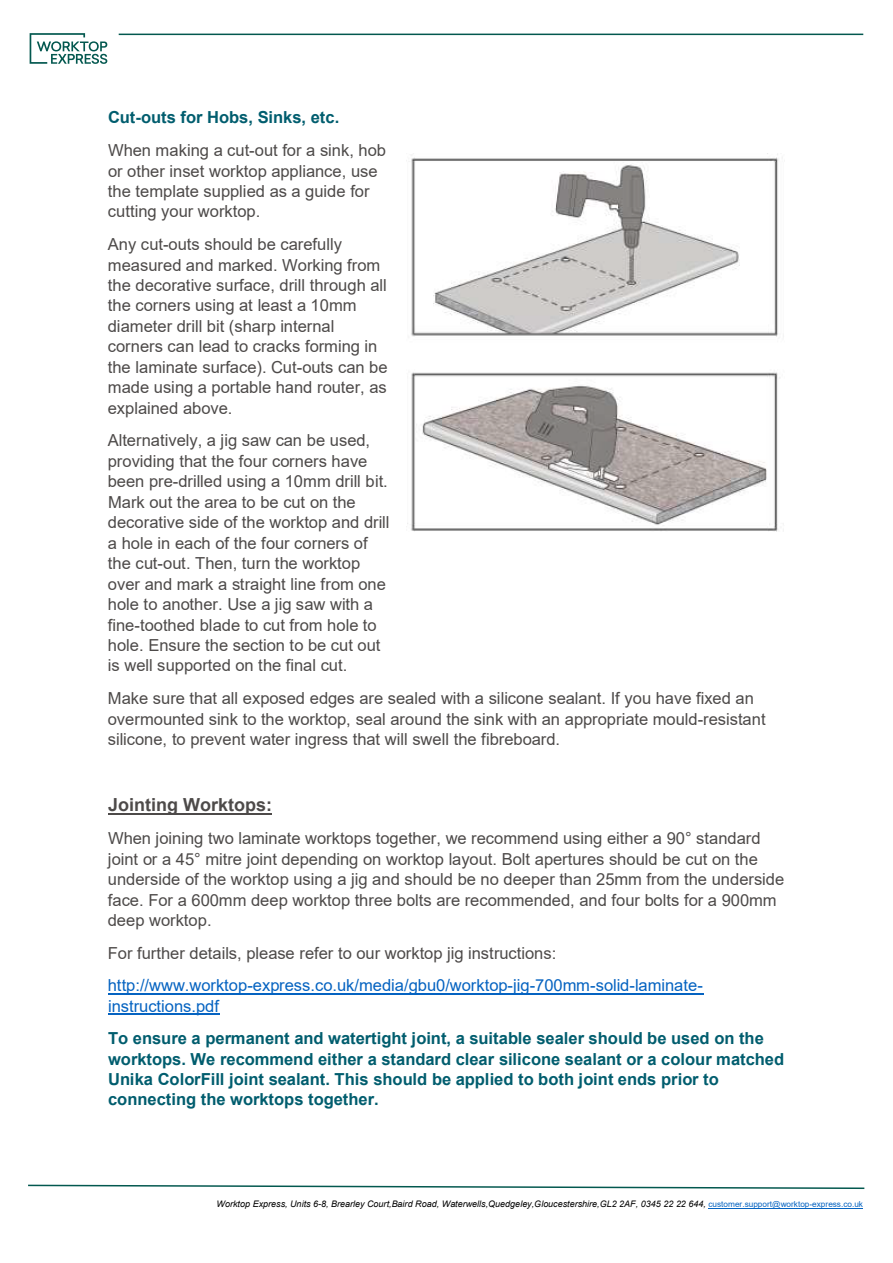
<style>
.page{position:relative;width:893px;height:1263px;background:#fff}
.page>*{position:absolute;margin:0;border:0;box-sizing:border-box;transform-origin:0 0}
.t1{font:700 18px "Arial";color:#4d4a49}
.t2{font:16.5px/20.4px "Arial";color:#4d4a49}
.t3{font:700 16.5px/20.4px "Arial";color:#005d6e}
.t4{font:16.5px/20.4px "Arial";color:#0563c1}
.t5{font:italic 9px "Arial";color:#000}
.s1{font-style:normal;font-size:8.25px;color:#0563c1}
</style>
<div class="page">
<svg style="left:28px;top:1184px;width:837px;height:5px"></svg>
<hr style="left:708px;top:1208px;width:155px;height:1px;background:#0563c1">
<hr style="left:108px;top:813px;width:164px;height:2px;background:#4d4a49">
<hr style="left:108px;top:993px;width:595px;height:1px;background:#0563c1">
<hr style="left:108px;top:1013px;width:111px;height:1px;background:#0563c1">
<img style="left:407px;top:153px;width:377px;height:379px">
<hr style="left:119px;top:34px;width:744px;height:1px;background:#03584f">
<svg style="left:30px;top:33px;width:77px;height:31px"></svg>
<p class="t3" style="left:108px;top:108px;width:233px">Cut-outs for Hobs, Sinks, etc.</p>
<p class="t2" style="left:108px;top:140px;width:280px">When making a cut-out for a sink, hob or other inset worktop appliance, use the template supplied as a guide for cutting your worktop.</p>
<p class="t2" style="left:108px;top:234px;width:281px">Any cut-outs should be carefully measured and marked. Working from the decorative surface, drill through all the corners using at least a 10mm diameter drill bit (sharp internal corners can lead to cracks forming in the laminate surface). Cut-outs can be made using a portable hand router, as explained above.</p>
<p class="t2" style="left:108px;top:430px;width:283px">Alternatively, a jig saw can be used, providing that the four corners have been pre-drilled using a 10mm drill bit.<br>Mark out the area to be cut on the decorative side of the worktop and drill a hole in each of the four corners of the cut-out. Then, turn the worktop over and mark a straight line from one hole to another. Use a jig saw with a fine-toothed blade to cut from hole to hole. Ensure the section to be cut out is well supported on the final cut.</p>
<p class="t2" style="left:108px;top:688px;width:659px">Make sure that all exposed edges are sealed with a silicone sealant. If you have fixed an overmounted sink to the worktop, seal around the sink with an appropriate mould-resistant silicone, to prevent water ingress that will swell the fibreboard.</p>
<p class="t1" style="left:108px;top:792px;width:166px">Jointing Worktops:</p>
<p class="t2" style="left:108px;top:828px;width:678px">When joining two laminate worktops together, we recommend using either a 90° standard joint or a 45° mitre joint depending on worktop layout. Bolt apertures should be cut on the underside of the worktop using a jig and should be no deeper than 25mm from the underside face. For a 600mm deep worktop three bolts are recommended, and four bolts for a 900mm deep worktop.</p>
<p class="t2" style="left:108px;top:942px;width:450px">For further details, please refer to our worktop jig instructions:</p>
<p class="t4" style="left:108px;top:975px;width:597px">http://www.worktop-express.co.uk/media/gbu0/worktop-jig-700mm-solid-laminate&shy;instructions.pdf</p>
<p class="t3" style="left:108px;top:1028px;width:678px">To ensure a permanent and watertight joint, a suitable sealer should be used on the worktops. We recommend either a standard clear silicone sealant or a colour matched Unika ColorFill joint sealant. This should be applied to both joint ends prior to connecting the worktops together.</p>
<p class="t5" style="left:217px;top:1198px;width:648px">Worktop Express, Units 6-8, Brearley Court,Baird Road, Waterwells,Quedgeley,Gloucestershire,GL2 2AF, 0345 22 22 644, <span class="s1">customer.support@worktop-express.co.uk</span></p>
</div>
